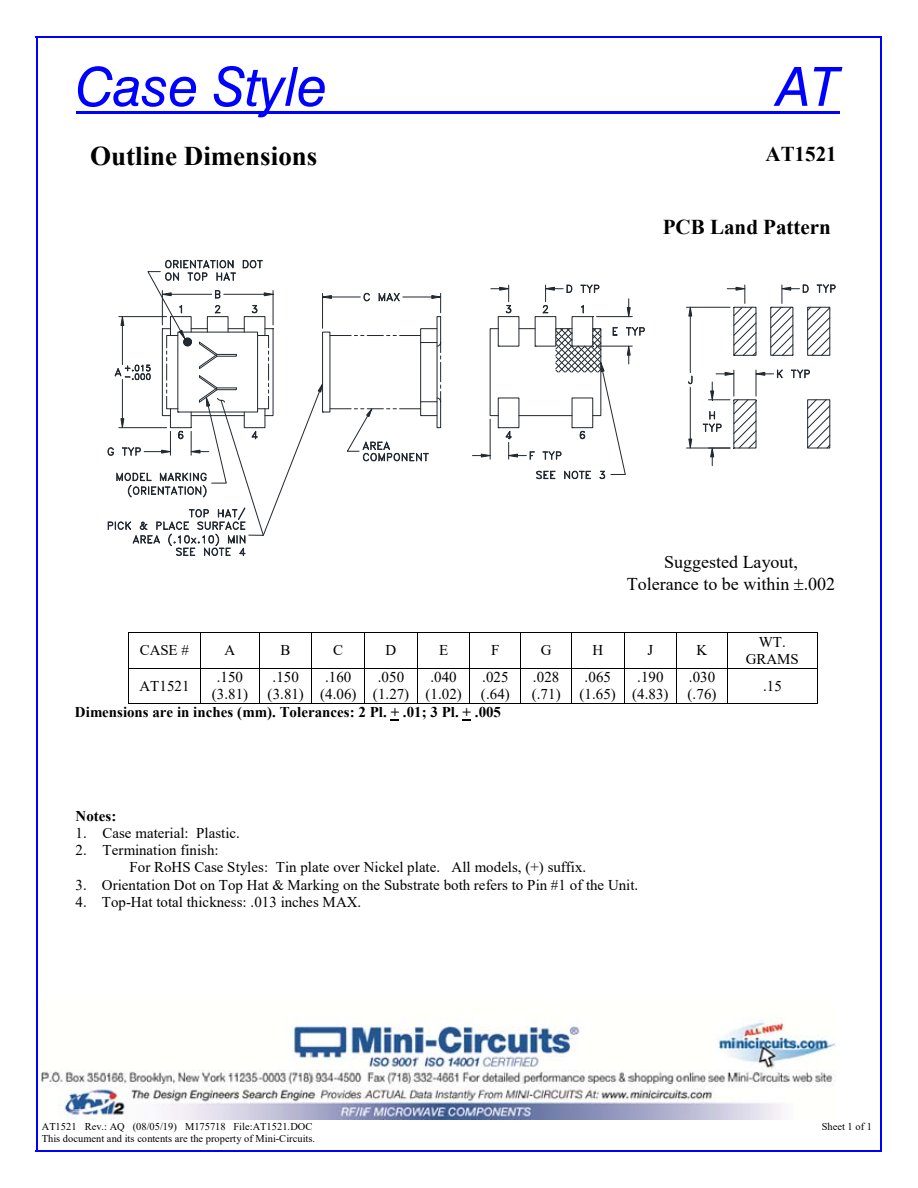
<style>
.page{position:relative;width:918px;height:1188px;background:#fff}
.page>*{position:absolute;margin:0;border:0;box-sizing:border-box;transform-origin:0 0}
.t1{font:italic 54px "Swis 721 BT";color:#00f}
.t2{font:700 27px "Times New Roman";color:#000}
.t3{font:700 21px "Times New Roman";color:#000}
.t4{font:18px/22.5px "Times New Roman";color:#000;text-align:center}
.t5{font:15px/17.2px "Times New Roman";color:#000;text-align:center}
.t6{font:700 15px "Times New Roman";color:#000}
.t7{font:10.5px "Times New Roman";color:#000}
</style>
<div class="page">
<img style="left:42px;top:1018px;width:794px;height:102px">
<hr style="left:76px;top:111px;width:764px;height:3px;background:#00f">
<svg style="left:807px;top:400px;width:23px;height:48px"></svg>
<div style="left:498px;top:317px;width:21px;height:29px;border:1px solid #212830"></div>
<div style="left:498px;top:398px;width:21px;height:30px;border:1px solid #212830"></div>
<svg style="left:581px;top:305px;width:3px;height:8px"></svg>
<hr style="left:490px;top:419px;width:1px;height:40px;background:#212830">
<svg style="left:472px;top:454px;width:19px;height:3px"></svg>
<svg style="left:491px;top:285px;width:20px;height:28px"></svg>
<svg style="left:543px;top:285px;width:29px;height:28px"></svg>
<svg style="left:581px;top:285px;width:18px;height:8px"></svg>
<svg style="left:771px;top:285px;width:65px;height:71px"></svg>
<svg style="left:791px;top:370px;width:19px;height:8px"></svg>
<hr style="left:687px;top:448px;width:43px;height:1px;background:#212830">
<hr style="left:687px;top:307px;width:43px;height:1px;background:#212830">
<hr style="left:690px;top:387px;width:1px;height:52px;background:#212830">
<hr style="left:690px;top:316px;width:1px;height:57px;background:#212830">
<svg style="left:689px;top:439px;width:3px;height:10px"></svg>
<svg style="left:727px;top:285px;width:29px;height:71px"></svg>
<svg style="left:689px;top:306px;width:3px;height:10px"></svg>
<svg style="left:688px;top:376px;width:4px;height:8px"></svg>
<hr style="left:597px;top:316px;width:35px;height:1px;background:#212830">
<svg style="left:627px;top:299px;width:3px;height:19px"></svg>
<svg style="left:108px;top:260px;width:334px;height:296px"></svg>
<svg style="left:506px;top:327px;width:139px;height:152px"></svg>
<svg style="left:703px;top:370px;width:80px;height:96px"></svg>
<hr style="left:128px;top:633px;width:690px;height:1px;background:#000">
<hr style="left:128px;top:633px;width:1px;height:35px;background:#000">
<hr style="left:200px;top:633px;width:1px;height:35px;background:#000">
<hr style="left:259px;top:633px;width:1px;height:35px;background:#000">
<hr style="left:312px;top:633px;width:1px;height:35px;background:#000">
<hr style="left:364px;top:633px;width:1px;height:35px;background:#000">
<hr style="left:417px;top:633px;width:1px;height:35px;background:#000">
<hr style="left:470px;top:633px;width:1px;height:35px;background:#000">
<hr style="left:520px;top:633px;width:1px;height:35px;background:#000">
<hr style="left:571px;top:633px;width:1px;height:35px;background:#000">
<hr style="left:624px;top:633px;width:1px;height:35px;background:#000">
<hr style="left:676px;top:633px;width:1px;height:35px;background:#000">
<hr style="left:727px;top:633px;width:1px;height:35px;background:#000">
<hr style="left:817px;top:633px;width:1px;height:35px;background:#000">
<hr style="left:128px;top:668px;width:690px;height:1px;background:#000">
<hr style="left:128px;top:669px;width:1px;height:35px;background:#000">
<hr style="left:128px;top:703px;width:72px;height:1px;background:#000">
<hr style="left:200px;top:669px;width:1px;height:35px;background:#000">
<hr style="left:201px;top:703px;width:58px;height:1px;background:#000">
<hr style="left:259px;top:669px;width:1px;height:35px;background:#000">
<hr style="left:260px;top:703px;width:52px;height:1px;background:#000">
<hr style="left:312px;top:669px;width:1px;height:35px;background:#000">
<hr style="left:312px;top:703px;width:52px;height:1px;background:#000">
<hr style="left:364px;top:669px;width:1px;height:35px;background:#000">
<hr style="left:365px;top:703px;width:52px;height:1px;background:#000">
<hr style="left:417px;top:669px;width:1px;height:35px;background:#000">
<hr style="left:418px;top:703px;width:52px;height:1px;background:#000">
<hr style="left:470px;top:669px;width:1px;height:35px;background:#000">
<hr style="left:470px;top:703px;width:50px;height:1px;background:#000">
<hr style="left:520px;top:669px;width:1px;height:35px;background:#000">
<hr style="left:521px;top:703px;width:50px;height:1px;background:#000">
<hr style="left:571px;top:669px;width:1px;height:35px;background:#000">
<hr style="left:572px;top:703px;width:52px;height:1px;background:#000">
<hr style="left:624px;top:669px;width:1px;height:35px;background:#000">
<hr style="left:624px;top:703px;width:52px;height:1px;background:#000">
<hr style="left:676px;top:669px;width:1px;height:35px;background:#000">
<hr style="left:677px;top:703px;width:50px;height:1px;background:#000">
<hr style="left:727px;top:669px;width:1px;height:35px;background:#000">
<hr style="left:728px;top:703px;width:89px;height:1px;background:#000">
<hr style="left:817px;top:669px;width:1px;height:35px;background:#000">
<svg style="left:391px;top:719px;width:8px;height:2px"></svg>
<svg style="left:463px;top:719px;width:8px;height:2px"></svg>
<hr style="left:36px;top:36px;width:846px;height:1px;background:#00f">
<hr style="left:36px;top:37px;width:1px;height:1114px;background:#00f">
<hr style="left:881px;top:37px;width:1px;height:1114px;background:#00f">
<hr style="left:36px;top:1151px;width:846px;height:1px;background:#00f">
<h1 class="t1" style="left:76px;top:54px;width:253px">Case Style</h1>
<h1 class="t1" style="left:778px;top:54px;width:63px">AT</h1>
<h2 class="t2" style="left:90px;top:141px;width:229px">Outline Dimensions</h2>
<h3 class="t3" style="left:766px;top:143px;width:73px">AT1521</h3>
<h3 class="t3" style="left:663px;top:216px;width:170px">PCB Land Pattern</h3>
<p class="t4" style="left:627px;top:551px;width:210px">Suggested Layout,<br>Tolerance to be within .002</p>
<p class="t5" style="left:140px;top:642px;width:51px">CASE #</p>
<p class="t5" style="left:224px;top:642px;width:12px">A</p>
<p class="t5" style="left:281px;top:642px;width:11px">B</p>
<p class="t5" style="left:333px;top:642px;width:11px">C</p>
<p class="t5" style="left:386px;top:642px;width:12px">D</p>
<p class="t5" style="left:439px;top:642px;width:11px">E</p>
<p class="t5" style="left:491px;top:642px;width:10px">F</p>
<p class="t5" style="left:541px;top:642px;width:12px">G</p>
<p class="t5" style="left:592px;top:642px;width:12px">H</p>
<p class="t5" style="left:647px;top:642px;width:7px">J</p>
<p class="t5" style="left:697px;top:642px;width:12px">K</p>
<p class="t5" style="left:746px;top:633px;width:55px">WT.<br>GRAMS</p>
<p class="t5" style="left:139px;top:677px;width:52px">AT1521</p>
<p class="t5" style="left:212px;top:668px;width:38px">.150 (3.81)</p>
<p class="t5" style="left:268px;top:668px;width:38px">.150 (3.81)</p>
<p class="t5" style="left:320px;top:668px;width:38px">.160 (4.06)</p>
<p class="t5" style="left:373px;top:668px;width:38px">.050 (1.27)</p>
<p class="t5" style="left:426px;top:668px;width:38px">.040 (1.02)</p>
<p class="t5" style="left:481px;top:668px;width:30px;text-align:left">.025 (.64)</p>
<p class="t5" style="left:532px;top:668px;width:30px;text-align:left">.028 (.71)</p>
<p class="t5" style="left:580px;top:668px;width:38px">.065 (1.65)</p>
<p class="t5" style="left:632px;top:668px;width:38px">.190 (4.83)</p>
<p class="t5" style="left:688px;top:668px;width:30px;text-align:left">.030 (.76)</p>
<p class="t5" style="left:763px;top:677px;width:20px">.15</p>
<p class="t6" style="left:75px;top:704px;width:428px">Dimensions are in inches (mm). Tolerances: 2 Pl. + .01; 3 Pl. + .005</p>
<p class="t6" style="left:76px;top:808px;width:42px">Notes:</p>
<p class="t5" style="left:76px;top:824px;width:166px">1. Case material: Plastic.</p>
<p class="t5" style="left:130px;top:841px;width:458px;text-align:left;text-indent:-54px">2. Termination finish:<br>For RoHS Case Styles: Tin plate over Nickel plate. All models, (+) suffix.</p>
<p class="t5" style="left:76px;top:876px;width:564px">3. Orientation Dot on Top Hat &amp; Marking on the Substrate both refers to Pin #1 of the Unit.</p>
<p class="t5" style="left:76px;top:893px;width:287px">4. Top-Hat total thickness: .013 inches MAX.</p>
<p class="t7" style="left:42px;top:1121px;width:272px">AT1521 Rev.: AQ (08/05/19) M175718 File:AT1521.DOC</p>
<p class="t7" style="left:822px;top:1121px;width:52px">Sheet 1 of 1</p>
<p class="t7" style="left:42px;top:1133px;width:275px">This document and its contents are the property of Mini-Circuits.</p>
</div>
